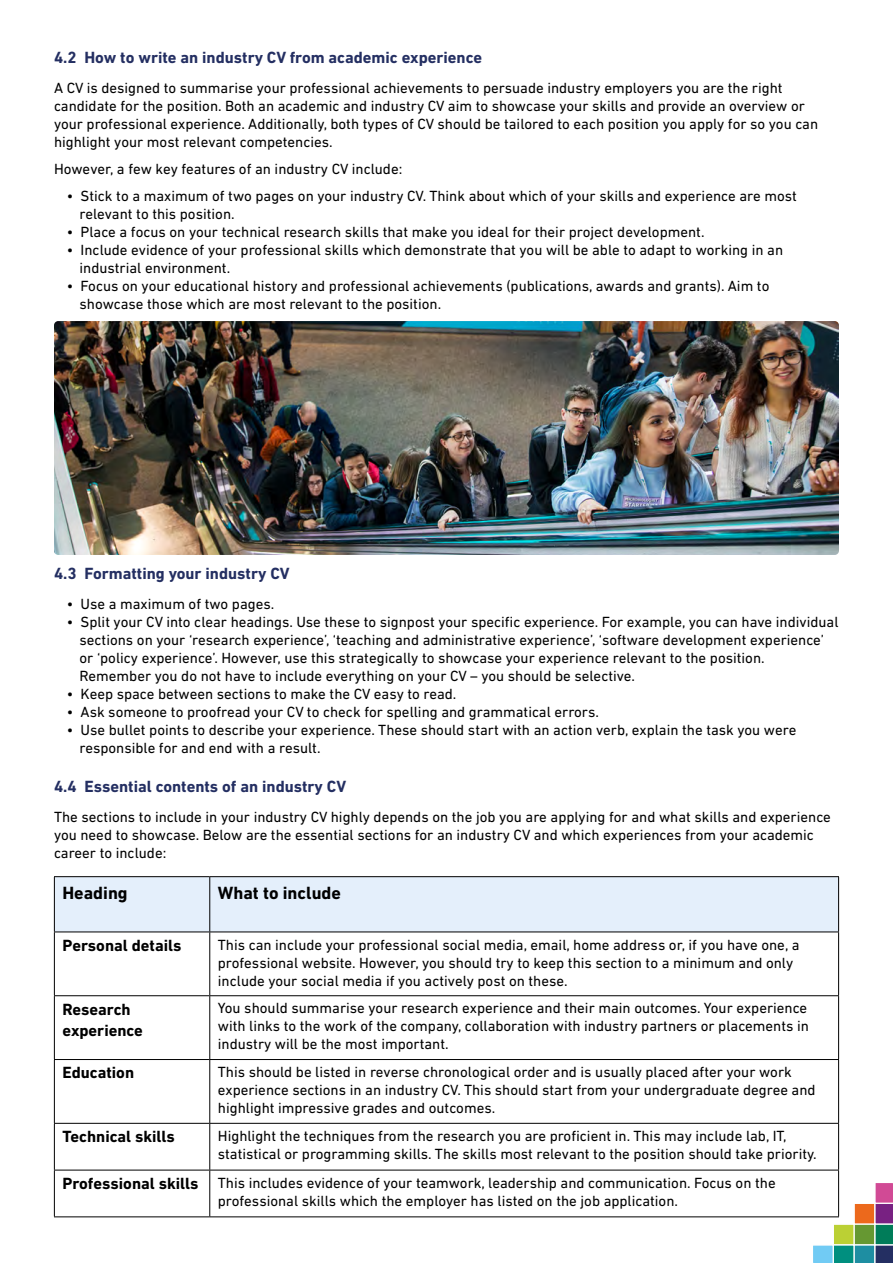
<style>
.page{position:relative;width:893px;height:1263px;background:#fff}
.page>*{position:absolute;margin:0;border:0;box-sizing:border-box;transform-origin:0 0}
.t1{font:700 18px "DIN Next LT Pro";color:#000}
.t2{font:700 16.5px "DIN Next LT Pro";color:#242f62}
.t3{font:700 16.5px/21px "DIN Next LT Pro";color:#000}
.t4{font:15px/18px "DIN Next LT Pro";color:#000}
.s1{font-weight:700;font-size:16.5px}
</style>
<div class="page">
<svg style="left:811px;top:1181px;width:82px;height:82px"></svg>
<div style="left:55px;top:877px;width:783px;height:54px;background:#e4effb"></div>
<hr style="left:54px;top:876px;width:156px;height:1px;background:#000">
<hr style="left:210px;top:876px;width:629px;height:1px;background:#000">
<hr style="left:54px;top:931px;width:156px;height:1px;background:#000">
<hr style="left:210px;top:931px;width:629px;height:1px;background:#000">
<hr style="left:54px;top:995px;width:156px;height:1px;background:#000">
<hr style="left:210px;top:995px;width:629px;height:1px;background:#000">
<hr style="left:54px;top:1059px;width:156px;height:1px;background:#000">
<hr style="left:210px;top:1059px;width:629px;height:1px;background:#000">
<hr style="left:54px;top:1123px;width:156px;height:1px;background:#000">
<hr style="left:210px;top:1123px;width:629px;height:1px;background:#000">
<hr style="left:54px;top:1170px;width:156px;height:1px;background:#000">
<hr style="left:210px;top:1170px;width:629px;height:1px;background:#000">
<hr style="left:54px;top:1216px;width:156px;height:1px;background:#000">
<hr style="left:210px;top:1216px;width:629px;height:1px;background:#000">
<hr style="left:54px;top:877px;width:1px;height:54px;background:#000">
<hr style="left:54px;top:932px;width:1px;height:63px;background:#000">
<hr style="left:54px;top:996px;width:1px;height:63px;background:#000">
<hr style="left:54px;top:1060px;width:1px;height:63px;background:#000">
<hr style="left:54px;top:1124px;width:1px;height:46px;background:#000">
<hr style="left:54px;top:1170px;width:1px;height:46px;background:#000">
<hr style="left:209px;top:877px;width:1px;height:54px;background:#000">
<hr style="left:838px;top:877px;width:1px;height:54px;background:#000">
<hr style="left:209px;top:932px;width:1px;height:63px;background:#000">
<hr style="left:838px;top:932px;width:1px;height:63px;background:#000">
<hr style="left:209px;top:996px;width:1px;height:63px;background:#000">
<hr style="left:838px;top:996px;width:1px;height:63px;background:#000">
<hr style="left:209px;top:1060px;width:1px;height:63px;background:#000">
<hr style="left:838px;top:1060px;width:1px;height:63px;background:#000">
<hr style="left:209px;top:1124px;width:1px;height:46px;background:#000">
<hr style="left:838px;top:1124px;width:1px;height:46px;background:#000">
<hr style="left:209px;top:1170px;width:1px;height:46px;background:#000">
<hr style="left:838px;top:1170px;width:1px;height:46px;background:#000">
<img style="left:54px;top:321px;width:785px;height:234px">
<p class="t2" style="left:54px;top:48px;width:430px">4.2 How to write an industry CV from academic experience</p>
<p class="t4" style="left:54px;top:79px;width:766px">A CV is designed to summarise your professional achievements to persuade industry employers you are the right candidate for the position. Both an academic and industry CV aim to showcase your skills and provide an overview or your professional experience. Additionally, both types of CV should be tailored to each position you apply for so you can highlight your most relevant competencies.</p>
<p class="t4" style="left:54px;top:160px;width:350px">However, a few key features of an industry CV include:</p>
<p class="t4" style="left:80px;top:187px;width:719px;text-indent:-13px">• Stick to a maximum of two pages on your industry CV. Think about which of your skills and experience are most relevant to this position.</p>
<p class="t4" style="left:67px;top:223px;width:639px">• Place a focus on your technical research skills that make you ideal for their project development.</p>
<p class="t4" style="left:80px;top:241px;width:705px;text-indent:-13px">• Include evidence of your professional skills which demonstrate that you will be able to adapt to working in an industrial environment.</p>
<p class="t4" style="left:80px;top:277px;width:691px;text-indent:-13px">• Focus on your educational history and professional achievements (publications, awards and grants). Aim to showcase those which are most relevant to the position.</p>
<p class="t2" style="left:54px;top:564px;width:237px">4.3 Formatting your industry CV</p>
<p class="t4" style="left:67px;top:595px;width:209px">• Use a maximum of two pages.</p>
<p class="t4" style="left:80px;top:613px;width:760px;text-indent:-13px">• Split your CV into clear headings. Use these to signpost your specific experience. For example, you can have individual sections on your ‘research experience’, ‘teaching and administrative experience’, ‘software development experience’ or ‘policy experience’. However, use this strategically to showcase your experience relevant to the position.<br>Remember you do not have to include everything on your CV – you should be selective.</p>
<p class="t4" style="left:67px;top:685px;width:391px">• Keep space between sections to make the CV easy to read.</p>
<p class="t4" style="left:67px;top:703px;width:534px">• Ask someone to proofread your CV to check for spelling and grammatical errors.</p>
<p class="t4" style="left:80px;top:721px;width:718px;text-indent:-13px">• Use bullet points to describe your experience. These should start with an action verb, explain the task you were responsible for and end with a result.</p>
<p class="t2" style="left:54px;top:777px;width:294px">4.4 Essential contents of an industry CV</p>
<p class="t4" style="left:54px;top:808px;width:778px">The sections to include in your industry CV highly depends on the job you are applying for and what skills and experience you need to showcase. Below are the essential sections for an industry CV and which experiences from your academic career to include:</p>
<p class="t1" style="left:62px;top:882px;width:67px">Heading</p>
<p class="t1" style="left:218px;top:882px;width:125px">What to include</p>
<p class="t3" style="left:62px;top:934px;width:120px">Personal details</p>
<p class="t4" style="left:218px;top:935px;width:583px">This can include your professional social media, email, home address or, if you have one, a professional website. However, you should try to keep this section to a minimum and only include your social media if you actively post on these.</p>
<p class="t3" style="left:62px;top:998px;width:82px">Research experience</p>
<p class="t4" style="left:218px;top:999px;width:593px;text-align:justify">You should summarise your research experience and their main outcomes. Your experience with links to the work of the company, collaboration with industry partners or placements in industry will be the most important.</p>
<p class="t3" style="left:62px;top:1062px;width:73px">Education</p>
<p class="t4" style="left:218px;top:1063px;width:599px">This should be listed in reverse chronological order and is usually placed after your work experience sections in an industry CV. This should start from your undergraduate degree and highlight impressive grades and outcomes.</p>
<p class="t3" style="left:62px;top:1126px;width:114px">Technical skills</p>
<p class="t4" style="left:218px;top:1127px;width:600px">Highlight the techniques from the research you are proficient in. This may include lab, IT, statistical or programming skills. The skills most relevant to the position should take priority.</p>
<p class="t4" style="left:218px;top:1173px;width:559px;text-indent:-155px"><span class="s1">Professional skills</span> This includes evidence of your teamwork, leadership and communication. Focus on the professional skills which the employer has listed on the job application.</p>
</div>
